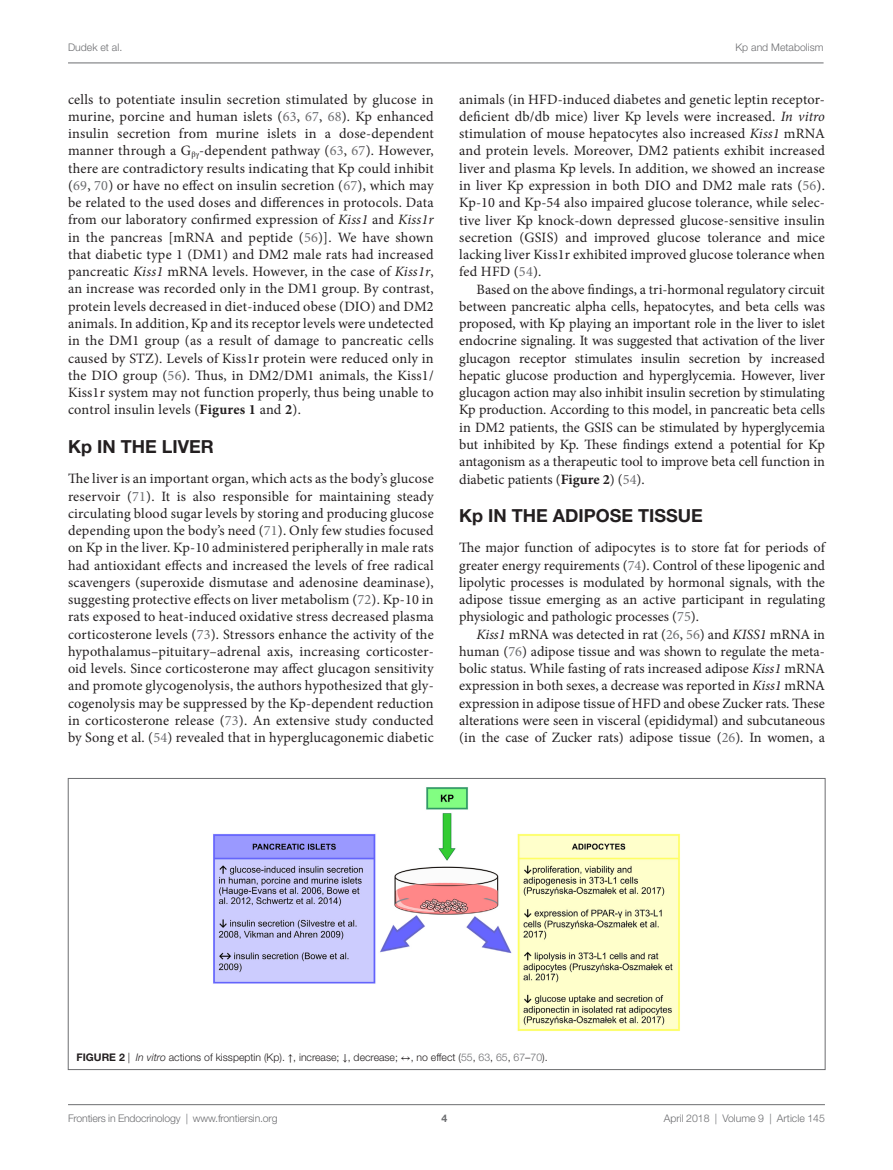
<style>
.page{position:relative;width:893px;height:1170px;background:#fff}
.page>*{position:absolute;margin:0;border:0;box-sizing:border-box;transform-origin:0 0}
.t1{font:700 18px "Helvetica Neue LT Std";color:#231f20}
.t2{font:14.25px/17.2px "Minion Pro";letter-spacing:.005em;color:#231f20;text-align:justify}
.t3{font:300 10.5px "Helvetica Neue LT Std";color:#6c6d70}
.t4{font:300 10.5px "Helvetica Neue LT Std";color:#231f20}
.t5{font:700 10.5px "Helvetica Neue LT Std";color:#6c6d70}
.s1{color:#6c6d70}
.s2{font-style:italic}
.s3{font-weight:700}
.s4{font-family:"STIX General";font-weight:400}
</style>
<div class="page">
<img style="left:213px;top:787px;width:467px;height:244px">
<hr style="left:68px;top:63px;width:756px;height:1px;background:#6c6d70">
<hr style="left:68px;top:1104px;width:757px;height:1px;background:#6c6d70">
<p class="t3" style="left:68px;top:41px;width:56px">Dudek et al.</p>
<p class="t3" style="left:735px;top:41px;width:90px">Kp and Metabolism</p>
<p class="t2" style="left:68px;top:90px;width:367px">cells to potentiate insulin secretion stimulated by glucose in murine, porcine and human islets (<span class="s1">63</span>, <span class="s1">67</span>, <span class="s1">68</span>). Kp enhanced insulin secretion from murine islets in a dose-dependent manner through a G<sub>βγ</sub>-dependent pathway (<span class="s1">63</span>, <span class="s1">67</span>). However, there are contradictory results indicating that Kp could inhibit (<span class="s1">69</span>, <span class="s1">70</span>) or have no effect on insulin secretion (<span class="s1">67</span>), which may be related to the used doses and differences in protocols. Data from our laboratory confirmed expression of <span class="s2">Kiss1</span> and <span class="s2">Kiss1r </span>in the pancreas [mRNA and peptide (<span class="s1">56</span>)]. We have shown that diabetic type 1 (DM1) and DM2 male rats had increased pancreatic <span class="s2">Kiss1</span> mRNA levels. However, in the case of <span class="s2">Kiss1r</span>, an increase was recorded only in the DM1 group. By contrast, protein levels decreased in diet-induced obese (DIO) and DM2 animals. In addition, Kp and its receptor levels were undetected in the DM1 group (as a result of damage to pancreatic cells caused by STZ). Levels of Kiss1r protein were reduced only in the DIO group (<span class="s1">56</span>). Thus, in DM2/DM1 animals, the Kiss1/ Kiss1r system may not function properly, thus being unable to control insulin levels (<span class="s3">Figures 1</span> and <span class="s3">2</span>).</p>
<p class="t1" style="left:68px;top:435px;width:147px">KP IN THE LIVER</p>
<p class="t2" style="left:68px;top:470px;width:367px">The liver is an important organ, which acts as the body’s glucose reservoir (<span class="s1">71</span>). It is also responsible for maintaining steady circulating blood sugar levels by storing and producing glucose depending upon the body’s need (<span class="s1">71</span>). Only few studies focused on Kp in the liver. Kp-10 administered peripherally in male rats had antioxidant effects and increased the levels of free radical scavengers (superoxide dismutase and adenosine deaminase), suggesting protective effects on liver metabolism (<span class="s1">72</span>). Kp-10 in rats exposed to heat-induced oxidative stress decreased plasma corticosterone levels (<span class="s1">73</span>). Stressors enhance the activity of the hypothalamus–pituitary–adrenal axis, increasing corticoster&shy;oid levels. Since corticosterone may affect glucagon sensitivity and promote glycogenolysis, the authors hypothesized that gly&shy;cogenolysis may be suppressed by the Kp-dependent reduction in corticosterone release (<span class="s1">73</span>). An extensive study conducted by Song et al. (<span class="s1">54</span>) revealed that in hyperglucagonemic diabetic</p>
<p class="t2" style="left:459px;top:91px;width:367px">animals (in HFD-induced diabetes and genetic leptin receptor&shy;deficient db/db mice) liver Kp levels were increased. <span class="s2">In vitro </span>stimulation of mouse hepatocytes also increased <span class="s2">Kiss1</span> mRNA and protein levels. Moreover, DM2 patients exhibit increased liver and plasma Kp levels. In addition, we showed an increase in liver Kp expression in both DIO and DM2 male rats (<span class="s1">56</span>).<br>Kp-10 and Kp-54 also impaired glucose tolerance, while selec&shy;tive liver Kp knock-down depressed glucose-sensitive insulin secretion (GSIS) and improved glucose tolerance and mice lacking liver Kiss1r exhibited improved glucose tolerance when fed HFD (<span class="s1">54</span>).</p>
<p class="t2" style="left:459px;top:280px;width:367px;text-indent:17px">Based on the above findings, a tri-hormonal regulatory circuit between pancreatic alpha cells, hepatocytes, and beta cells was proposed, with Kp playing an important role in the liver to islet endocrine signaling. It was suggested that activation of the liver glucagon receptor stimulates insulin secretion by increased hepatic glucose production and hyperglycemia. However, liver glucagon action may also inhibit insulin secretion by stimulating Kp production. According to this model, in pancreatic beta cells in DM2 patients, the GSIS can be stimulated by hyperglycemia but inhibited by Kp. These findings extend a potential for Kp antagonism as a therapeutic tool to improve beta cell function in diabetic patients (<span class="s3">Figure 2</span>) (<span class="s1">54</span>).</p>
<p class="t1" style="left:459px;top:504px;width:243px">KP IN THE ADIPOSE TISSUE</p>
<p class="t2" style="left:459px;top:539px;width:367px">The major function of adipocytes is to store fat for periods of greater energy requirements (<span class="s1">74</span>). Control of these lipogenic and lipolytic processes is modulated by hormonal signals, with the adipose tissue emerging as an active participant in regulating physiologic and pathologic processes (<span class="s1">75</span>).</p>
<p class="t2" style="left:459px;top:625px;width:367px;text-indent:17px"><span class="s2">Kiss1</span> mRNA was detected in rat (<span class="s1">26</span>, <span class="s1">56</span>) and <span class="s2">KISS1</span> mRNA in human (<span class="s1">76</span>) adipose tissue and was shown to regulate the meta&shy;bolic status. While fasting of rats increased adipose <span class="s2">Kiss1</span> mRNA expression in both sexes, a decrease was reported in <span class="s2">Kiss1</span> mRNA expression in adipose tissue of HFD and obese Zucker rats. These alterations were seen in visceral (epididymal) and subcutaneous (in the case of Zucker rats) adipose tissue (<span class="s1">26</span>). In women, a</p>
<p class="t4" style="left:77px;top:1050px;width:472px"><span class="s3">FIGUR E 2</span> | <span class="s2">In vitro</span> actions of kisspeptin (Kp). <span class="s4">↑</span>, increase; <span class="s4">↓</span>, decrease; <span class="s4">↔</span>, no effect (<span class="s1">55</span>, <span class="s1">63</span>, <span class="s1">65</span>, <span class="s1">67</span>–<span class="s1">70</span>).</p>
<p class="t3" style="left:68px;top:1111px;width:211px">Frontiers in Endocrinology | www.frontiersin.org</p>
<p class="t3" style="left:664px;top:1111px;width:163px">April 2018 | Volume 9 | Article 145</p>
<p class="t5" style="left:441px;top:1111px;width:7px">4</p>
</div>
